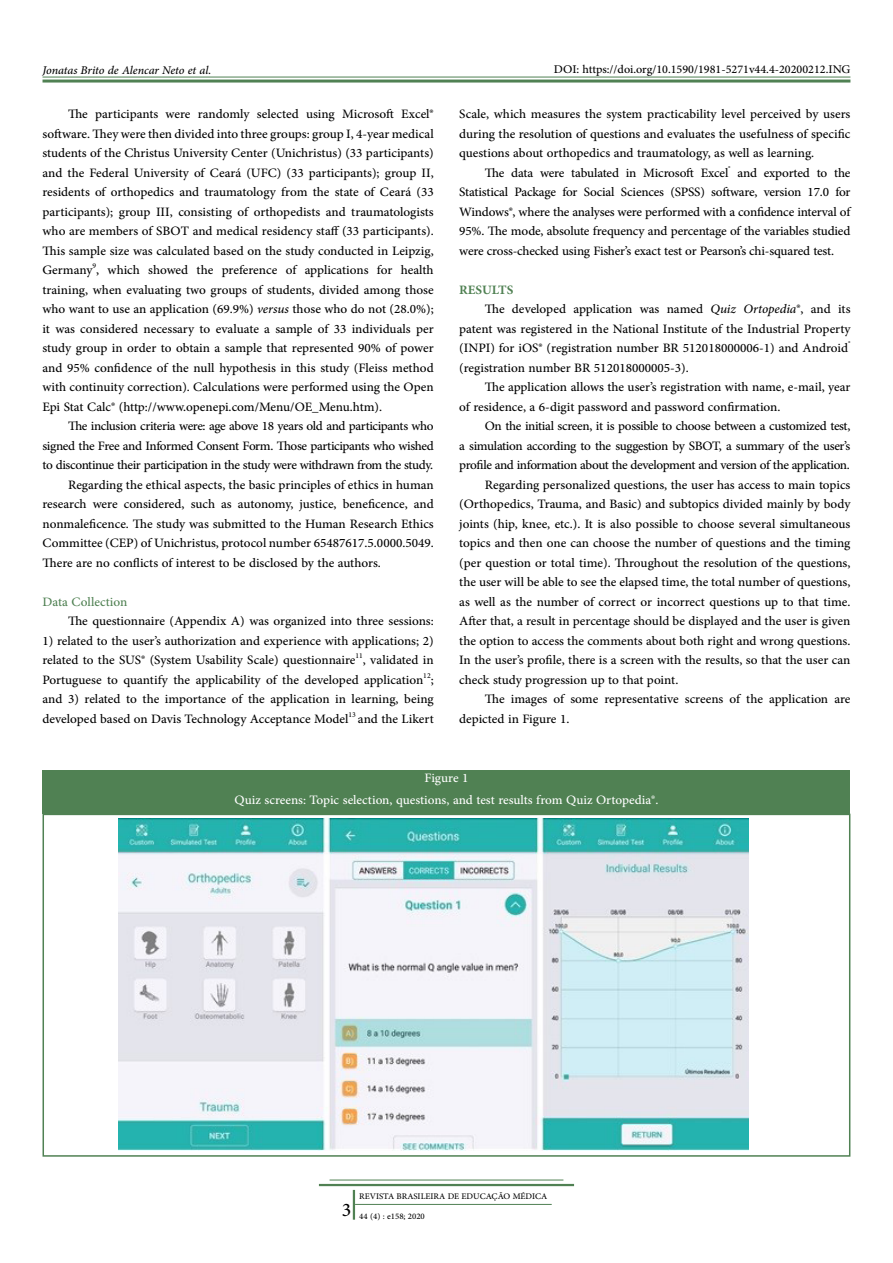
<style>
.page{position:relative;width:893px;height:1263px;background:#fff}
.page>*{position:absolute;margin:0;border:0;box-sizing:border-box;transform-origin:0 0}
.t1{font:27px "Adobe Arabic";color:#000}
.t2{font:18px/19.5px "Adobe Arabic";color:#000;text-align:justify}
.t3{font:18px "Adobe Arabic";letter-spacing:-.02em;color:#000}
.t4{font:18px/21.6px "Adobe Arabic";color:#fff;text-align:center}
.t5{font:18px "Adobe Arabic";letter-spacing:.005em;color:#508153}
.t6{font:700 18px "Adobe Arabic";color:#508153}
.t7{font:16.5px "Adobe Arabic";color:#000}
.t8{font:italic 16.5px "Adobe Arabic";letter-spacing:-.005em;color:#000}
.t9{font:12px "Adobe Arabic";color:#000}
.t10{font:12px "Adobe Arabic";color:#000}
.s1{font-style:italic}
</style>
<div class="page">
<div style="left:43px;top:770px;width:807px;height:44px;background:#508153"></div>
<img style="left:119px;top:818px;width:630px;height:332px">
<div style="left:43px;top:814px;width:807px;height:343px;border:2px solid #508153"></div>
<hr style="left:43px;top:77px;width:807px;height:1px;background:#508153">
<hr style="left:43px;top:80px;width:807px;height:3px;background:#508153">
<hr style="left:330px;top:1180px;width:233px;height:1px;background:#508153">
<hr style="left:319px;top:1184px;width:255px;height:2px;background:#508153">
<hr style="left:353px;top:1190px;width:2px;height:30px;background:#508153">
<hr style="left:355px;top:1204px;width:197px;height:1px;background:#508153">
<p class="t8" style="left:43px;top:58px;width:170px">Jonatas Brito de Alencar Neto et al.</p>
<p class="t2" style="left:43px;top:102px;width:393px;text-indent:26px">The participants were randomly selected using Microsoft Excel® software. They were then divided into three groups: group I, 4-year medical students of the Christus University Center (Unichristus) (33 participants) and the Federal University of Ceará (UFC) (33 participants); group II, residents of orthopedics and traumatology from the state of Ceará (33 participants); group III, consisting of orthopedists and traumatologists who are members of SBOT and medical residency staff (33 participants).<br>This sample size was calculated based on the study conducted in Leipzig, Germany<sup>9</sup>, which showed the preference of applications for health training, when evaluating two groups of students, divided among those who want to use an application (69.9%) <span class="s1">versus</span> those who do not (28.0%); it was considered necessary to evaluate a sample of 33 individuals per study group in order to obtain a sample that represented 90% of power and 95% confidence of the null hypothesis in this study (Fleiss method with continuity correction). Calculations were performed using the Open Epi Stat Calc® (http://www.openepi.com/Menu/OE_Menu.htm).</p>
<p class="t3" style="left:68px;top:414px;width:367px">The inclusion criteria were: age above 18 years old and participants who</p>
<p class="t3" style="left:43px;top:433px;width:393px">signed the Free and Informed Consent Form. Those participants who wished</p>
<p class="t3" style="left:43px;top:453px;width:392px">to discontinue their participation in the study were withdrawn from the study.</p>
<p class="t2" style="left:68px;top:473px;width:367px">Regarding the ethical aspects, the basic principles of ethics in human</p>
<p class="t2" style="left:43px;top:492px;width:393px">research were considered, such as autonomy, justice, beneficence, and</p>
<p class="t2" style="left:43px;top:512px;width:393px">nonmaleficence. The study was submitted to the Human Research Ethics</p>
<p class="t2" style="left:43px;top:531px;width:393px">Committee (CEP) of Unichristus, protocol number 65487617.5.0000.5049.</p>
<p class="t2" style="left:43px;top:551px;width:340px">There are no conflicts of interest to be disclosed by the authors.</p>
<p class="t5" style="left:43px;top:589px;width:86px">Data Collection</p>
<p class="t2" style="left:68px;top:609px;width:367px">The questionnaire (Appendix A) was organized into three sessions:</p>
<p class="t2" style="left:43px;top:629px;width:393px">1) related to the user’s authorization and experience with applications; 2) related to the SUS® (System Usability Scale) questionnaire<sup>11</sup>, validated in Portuguese to quantify the applicability of the developed application<sup>12</sup>; and 3) related to the importance of the application in learning, being developed based on Davis Technology Acceptance Model<sup>13</sup> and the Likert</p>
<p class="t7" style="left:554px;top:58px;width:298px">DOI: https://doi.org/10.1590/1981-5271v44.4-20200212.ING</p>
<p class="t2" style="left:459px;top:102px;width:393px">Scale, which measures the system practicability level perceived by users during the resolution of questions and evaluates the usefulness of specific questions about orthopedics and traumatology, as well as learning.</p>
<p class="t2" style="left:459px;top:161px;width:393px;text-indent:25px">The data were tabulated in Microsoft Excel<sup>®</sup> and exported to the Statistical Package for Social Sciences (SPSS) software, version 17.0 for Windows®, where the analyses were performed with a confidence interval of 95%. The mode, absolute frequency and percentage of the variables studied were cross-checked using Fisher’s exact test or Pearson’s chi-squared test.</p>
<p class="t6" style="left:459px;top:277px;width:56px">RESULTS</p>
<p class="t2" style="left:485px;top:297px;width:367px">The developed application was named <span class="s1">Quiz Ortopedia</span>®, and its</p>
<p class="t2" style="left:459px;top:317px;width:393px">patent was registered in the National Institute of the Industrial Property</p>
<p class="t2" style="left:459px;top:336px;width:393px">(INPI) for iOS® (registration number BR 512018000006-1) and Android<sup>®</sup></p>
<p class="t2" style="left:459px;top:356px;width:231px">(registration number BR 512018000005-3).</p>
<p class="t2" style="left:485px;top:375px;width:367px">The application allows the user’s registration with name, e-mail, year</p>
<p class="t2" style="left:459px;top:395px;width:323px">of residence, a 6-digit password and password confirmation.</p>
<p class="t3" style="left:485px;top:414px;width:367px">On the initial screen, it is possible to choose between a customized test,</p>
<p class="t3" style="left:459px;top:433px;width:393px">a simulation according to the suggestion by SBOT, a summary of the user’s</p>
<p class="t3" style="left:459px;top:453px;width:392px">profile and information about the development and version of the application.</p>
<p class="t2" style="left:485px;top:473px;width:367px">Regarding personalized questions, the user has access to main topics</p>
<p class="t2" style="left:459px;top:492px;width:393px">(Orthopedics, Trauma, and Basic) and subtopics divided mainly by body</p>
<p class="t2" style="left:459px;top:512px;width:393px">joints (hip, knee, etc.). It is also possible to choose several simultaneous</p>
<p class="t2" style="left:459px;top:531px;width:393px">topics and then one can choose the number of questions and the timing</p>
<p class="t2" style="left:459px;top:551px;width:393px">(per question or total time). Throughout the resolution of the questions,</p>
<p class="t2" style="left:459px;top:570px;width:393px">the user will be able to see the elapsed time, the total number of questions,</p>
<p class="t2" style="left:459px;top:590px;width:393px">as well as the number of correct or incorrect questions up to that time.</p>
<p class="t2" style="left:459px;top:609px;width:393px">After that, a result in percentage should be displayed and the user is given</p>
<p class="t2" style="left:459px;top:629px;width:393px">the option to access the comments about both right and wrong questions.</p>
<p class="t2" style="left:459px;top:648px;width:393px">In the user’s profile, there is a screen with the results, so that the user can</p>
<p class="t2" style="left:459px;top:668px;width:221px">check study progression up to that point.</p>
<p class="t2" style="left:485px;top:687px;width:367px">The images of some representative screens of the application are</p>
<p class="t2" style="left:459px;top:707px;width:112px">depicted in Figure 1.</p>
<p class="t4" style="left:235px;top:765px;width:425px">Figure 1<br>Quiz screens: Topic selection, questions, and test results from Quiz Ortopedia®.</p>
<h1 class="t1" style="left:342px;top:1191px;width:11px">3</h1>
<p class="t9" style="left:359px;top:1188px;width:189px">REVISTA BRASILEIRA DE EDUCAÇÃO MÉDICA</p>
<p class="t10" style="left:359px;top:1208px;width:67px">44 (4) : e158; 2020</p>
</div>
